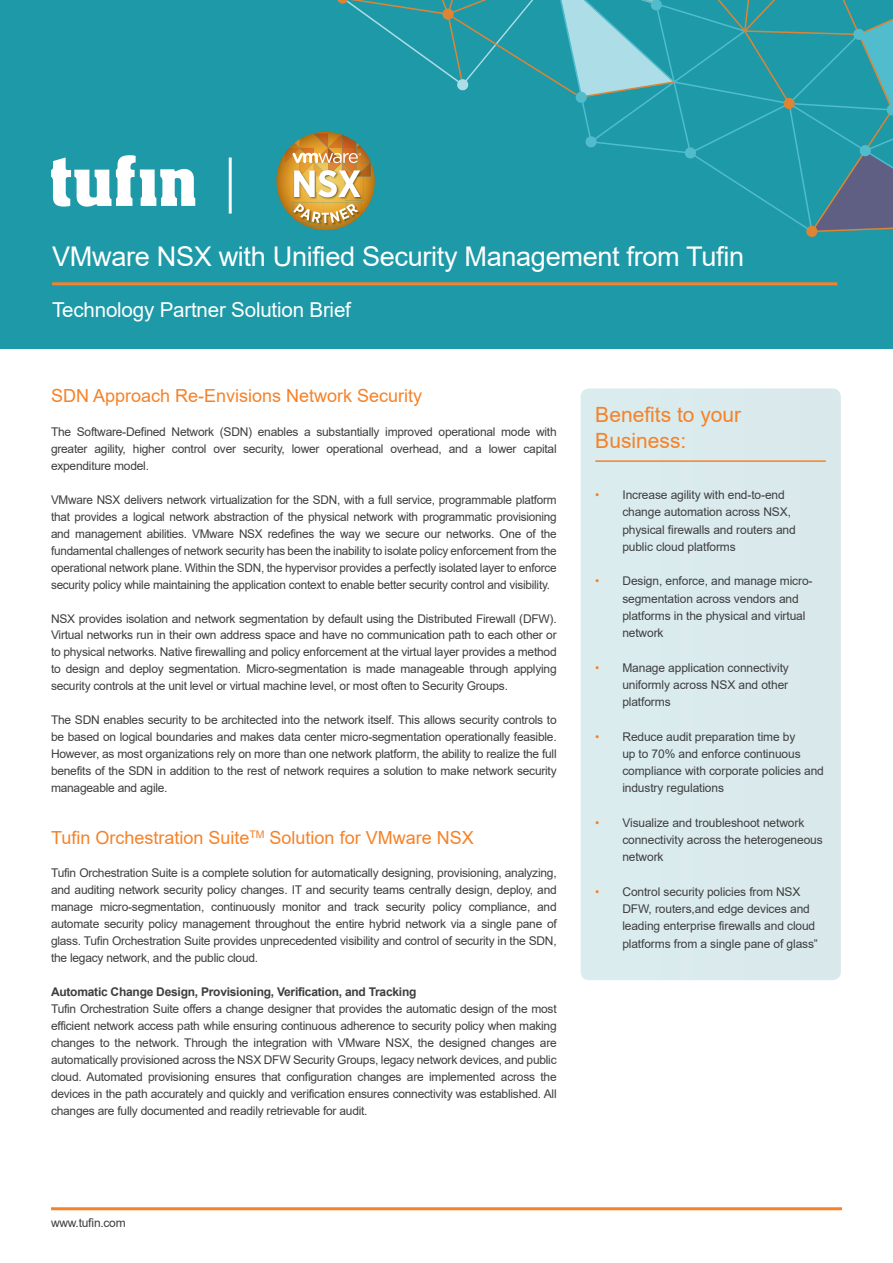
<style>
.page{position:relative;width:893px;height:1263px;background:#fff}
.page>*{position:absolute;margin:0;border:0;box-sizing:border-box;transform-origin:0 0}
.t1{font:27.15px "Arial";letter-spacing:-.015em;color:#fff}
.t2{font:21px/25.5px "Arial";color:#f58229}
.t3{font:20.55px "Arial";letter-spacing:-.01em;color:#fff}
.t4{font:18px "Arial";color:#f58229}
.t5{font:12px/17px "Arial";letter-spacing:-.01em;color:#3e3e3f;text-align:justify}
.t6{font:700 12px "Arial";letter-spacing:-.02em;color:#3e3e3f}
.s1{color:#f58229}
</style>
<div class="page">
<div style="left:0;top:0;width:893px;height:349px;background:#1d99a7"></div>
<div style="left:581px;top:388px;width:260px;height:592px;background:#daeaed;border-radius:9px"></div>
<hr style="left:595px;top:460px;width:231px;height:2px;background:#f58229">
<hr style="left:51px;top:1207px;width:791px;height:3px;background:#f58229">
<svg style="left:51px;top:155px;width:144px;height:52px"></svg>
<hr style="left:52px;top:282px;width:785px;height:3px;background:#f58229">
<hr style="left:229px;top:158px;width:3px;height:56px;background:#fff">
<svg style="left:276px;top:0;width:617px;height:237px"></svg>
<h1 class="t1" style="left:52px;top:238px;width:693px">VMware NSX with Unified Security Management from Tufin</h1>
<h3 class="t3" style="left:52px;top:296px;width:300px">Technology Partner Solution Brief</h3>
<h3 class="t4" style="left:51px;top:383px;width:373px">SDN Approach Re-Envisions Network Security</h3>
<p class="t5" style="left:51px;top:423px;width:507px">The Software-Defined Network (SDN) enables a substantially improved operational mode with greater agility, higher control over security, lower operational overhead, and a lower capital expenditure model.</p>
<p class="t5" style="left:51px;top:491px;width:507px">VMware NSX delivers network virtualization for the SDN, with a full service, programmable platform that provides a logical network abstraction of the physical network with programmatic provisioning and management abilities. VMware NSX redefines the way we secure our networks. One of the fundamental challenges of network security has been the inability to isolate policy enforcement from the operational network plane. Within the SDN, the hypervisor provides a perfectly isolated layer to enforce security policy while maintaining the application context to enable better security control and visibility.</p>
<p class="t5" style="left:51px;top:610px;width:507px">NSX provides isolation and network segmentation by default using the Distributed Firewall (DFW).<br>Virtual networks run in their own address space and have no communication path to each other or to physical networks. Native firewalling and policy enforcement at the virtual layer provides a method to design and deploy segmentation. Micro-segmentation is made manageable through applying security controls at the unit level or virtual machine level, or most often to Security Groups.</p>
<p class="t5" style="left:51px;top:711px;width:507px">The SDN enables security to be architected into the network itself. This allows security controls to be based on logical boundaries and makes data center micro-segmentation operationally feasible.<br>However, as most organizations rely on more than one network platform, the ability to realize the full benefits of the SDN in addition to the rest of network requires a solution to make network security manageable and agile.</p>
<h3 class="t4" style="left:51px;top:825px;width:424px">Tufin Orchestration Suite<sup>TM</sup> Solution for VMware NSX</h3>
<p class="t5" style="left:51px;top:865px;width:507px">Tufin Orchestration Suite is a complete solution for automatically designing, provisioning, analyzing, and auditing network security policy changes. IT and security teams centrally design, deploy, and manage micro-segmentation, continuously monitor and track security policy compliance, and automate security policy management throughout the entire hybrid network via a single pane of glass. Tufin Orchestration Suite provides unprecedented visibility and control of security in the SDN, the legacy network, and the public cloud.</p>
<p class="t6" style="left:51px;top:983px;width:367px">Automatic Change Design, Provisioning, Verification, and Tracking</p>
<p class="t5" style="left:51px;top:1000px;width:507px">Tufin Orchestration Suite offers a change designer that provides the automatic design of the most efficient network access path while ensuring continuous adherence to security policy when making changes to the network. Through the integration with VMware NSX, the designed changes are automatically provisioned across the NSX DFW Security Groups, legacy network devices, and public cloud. Automated provisioning ensures that configuration changes are implemented across the devices in the path accurately and quickly and verification ensures connectivity was established. All changes are fully documented and readily retrievable for audit.</p>
<h2 class="t2" style="left:595px;top:402px;width:147px">Benefits to your<br>Business:</h2>
<p class="t5" style="left:622px;top:486px;width:175px;text-align:left;text-indent:-27px"><span class="s1">•</span> Increase agility with end-to-end change automation across NSX, physical firewalls and routers and public cloud platforms</p>
<p class="t5" style="left:622px;top:572px;width:192px;text-align:left;text-indent:-27px"><span class="s1">•</span> Design, enforce, and manage micro&shy;segmentation across vendors and platforms in the physical and virtual network</p>
<p class="t5" style="left:622px;top:659px;width:168px;text-indent:-27px"><span class="s1">•</span> Manage application connectivity uniformly across NSX and other platforms</p>
<p class="t5" style="left:622px;top:728px;width:203px;text-align:left;text-indent:-27px"><span class="s1">•</span> Reduce audit preparation time by<br>up to 70% and enforce continuous compliance with corporate policies and industry regulations</p>
<p class="t5" style="left:622px;top:814px;width:202px;text-align:left;text-indent:-27px"><span class="s1">•</span> Visualize and troubleshoot network connectivity across the heterogeneous network</p>
<p class="t5" style="left:622px;top:883px;width:197px;text-align:left;text-indent:-27px"><span class="s1">•</span> Control security policies from NSX DFW, routers,and edge devices and leading enterprise firewalls and cloud platforms from a single pane of glass”</p>
<p class="t5" style="left:51px;top:1214px;width:76px">www.tufin.com</p>
</div>
